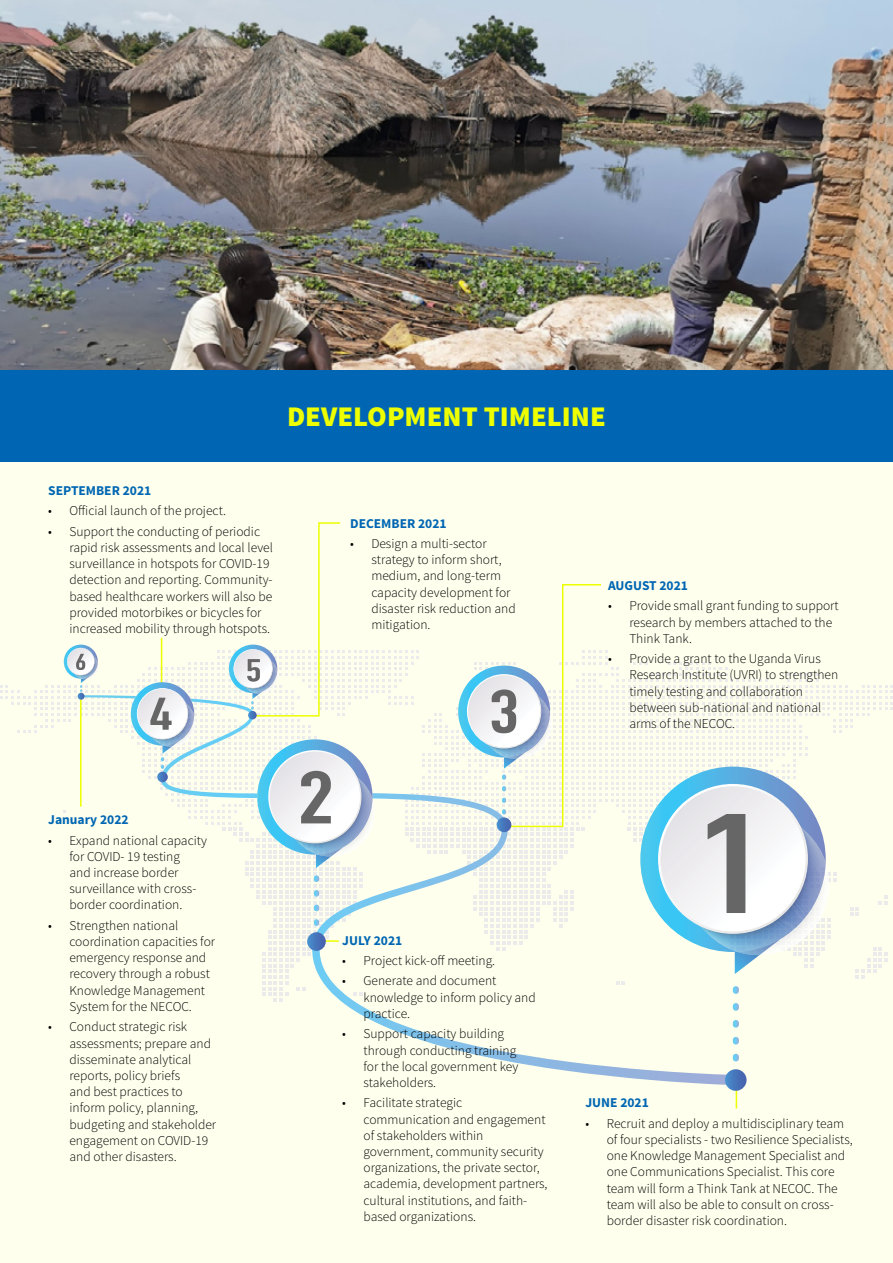
<style>
.page{position:relative;width:893px;height:1263px;background:#fff}
.page>*{position:absolute;margin:0;border:0;box-sizing:border-box;transform-origin:0 0}
.t1{font:900 28.5px "Source Sans Pro";color:#edff00}
.t2{font:300 13.5px/16.2px "Source Sans Pro";color:#000}
.t3{font:700 13.5px "Source Sans Pro";color:#0066b3}
</style>
<div class="page">
<div style="left:0;top:370px;width:893px;height:893px;background:#feffed"></div>
<div style="left:0;top:370px;width:893px;height:91px;background:#0066b3"></div>
<hr style="left:736px;top:1073px;width:1px;height:35px;background:#edff00">
<svg style="left:725px;top:1069px;width:21px;height:22px"></svg>
<svg style="left:0;top:522px;width:893px;height:539px"></svg>
<img style="left:0;top:0;width:893px;height:370px">
<p class="t1" style="left:287px;top:398px;width:320px">DEVELOPMENT TIMELINE</p>
<p class="t3" style="left:48px;top:482px;width:105px">SEPTEMBER 2021</p>
<p class="t2" style="left:48px;top:503px;width:179px">• Official launch of the project.</p>
<p class="t2" style="left:69px;top:523px;width:205px;text-indent:-21px">• Support the conducting of periodic rapid risk assessments and local level surveillance in hotspots for COVID-19 detection and reporting. Community&shy;based healthcare workers will also be provided motorbikes or bicycles for increased mobility through hotspots.</p>
<p class="t3" style="left:350px;top:514px;width:98px">DECEMBER 2021</p>
<p class="t2" style="left:371px;top:535px;width:146px;text-indent:-21px">• Design a multi-sector strategy to inform short, medium, and long-term capacity development for disaster risk reduction and mitigation.</p>
<p class="t3" style="left:608px;top:577px;width:81px">AUGUST 2021</p>
<p class="t2" style="left:629px;top:598px;width:211px;text-indent:-21px">• Provide small grant funding to support research by members attached to the<br>Think Tank.</p>
<p class="t2" style="left:629px;top:651px;width:210px;text-indent:-21px">• Provide a grant to the Uganda Virus<br>Research Institute (UVRI) to strengthen timely testing and collaboration between sub-national and national arms of the NECOC.</p>
<p class="t3" style="left:48px;top:811px;width:82px">January 2022</p>
<p class="t2" style="left:69px;top:832px;width:139px;text-indent:-21px">• Expand national capacity for COVID- 19 testing<br>and increase border surveillance with cross&shy;border coordination.</p>
<p class="t2" style="left:69px;top:917px;width:147px;text-indent:-21px">• Strengthen national coordination capacities for emergency response and recovery through a robust<br>Knowledge Management<br>System for the NECOC.</p>
<p class="t2" style="left:69px;top:1019px;width:148px;text-indent:-21px">• Conduct strategic risk assessments; prepare and disseminate analytical reports, policy briefs<br>and best practices to inform policy, planning, budgeting and stakeholder engagement on COVID-19 and other disasters.</p>
<p class="t3" style="left:342px;top:931px;width:61px">JULY 2021</p>
<p class="t2" style="left:342px;top:952px;width:154px">• Project kick-off meeting.</p>
<p class="t2" style="left:363px;top:973px;width:174px;text-indent:-21px">• Generate and document knowledge to inform policy and practice.</p>
<p class="t2" style="left:363px;top:1026px;width:156px;text-indent:-21px">• Support capacity building through conducting training for the local government key stakeholders.</p>
<p class="t2" style="left:363px;top:1095px;width:186px;text-indent:-21px">• Facilitate strategic communication and engagement of stakeholders within government, community security organizations, the private sector, academia, development partners, cultural institutions, and faith&shy;based organizations.</p>
<p class="t3" style="left:585px;top:1094px;width:65px">JUNE 2021</p>
<p class="t2" style="left:607px;top:1115px;width:248px;text-indent:-21px">• Recruit and deploy a multidisciplinary team of four specialists - two Resilience Specialists, one Knowledge Management Specialist and one Communications Specialist. This core team will form a Think Tank at NECOC. The team will also be able to consult on cross&shy;border disaster risk coordination.</p>
</div>
